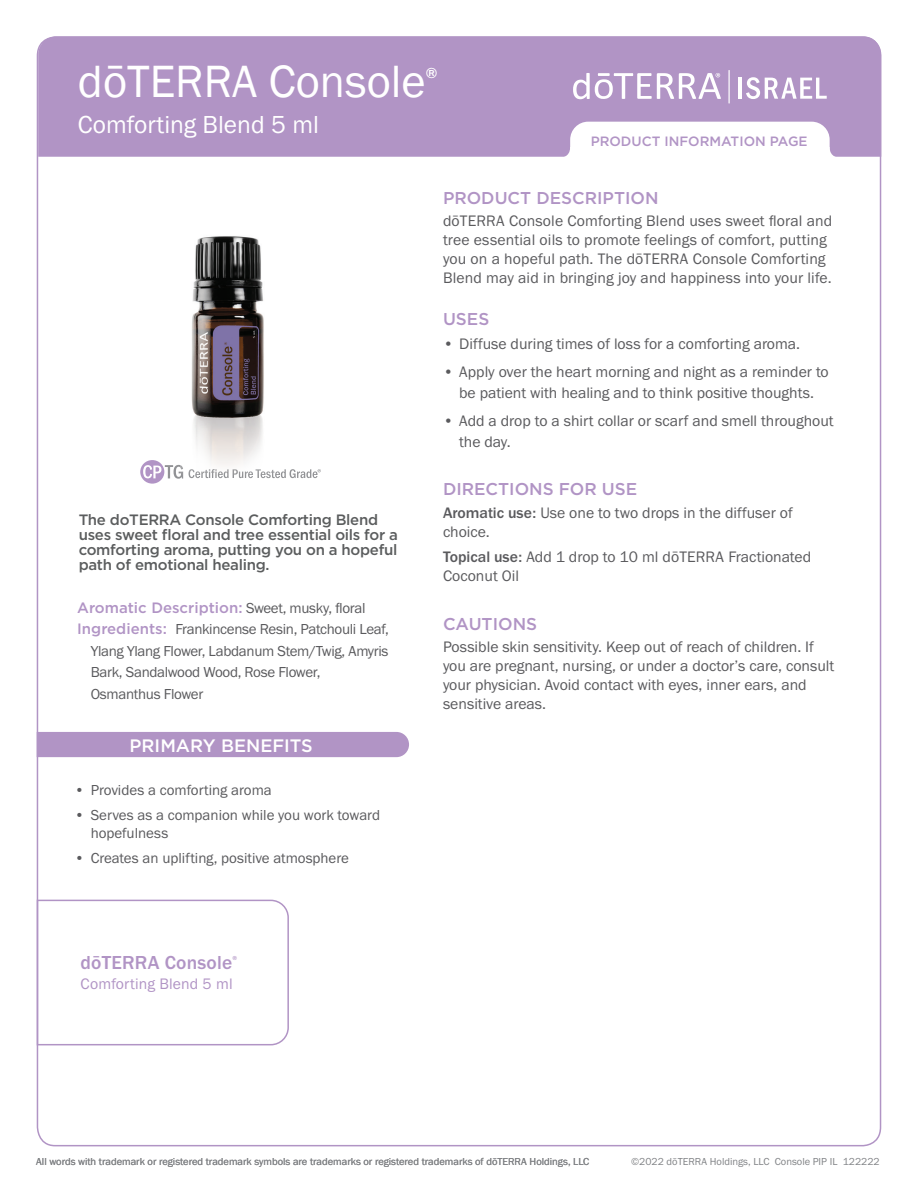
<style>
.page{position:relative;width:918px;height:1188px;background:#fff}
.page>*{position:absolute;margin:0;border:0;box-sizing:border-box;transform-origin:0 0}
.Main_H1{font:46.5px "Franklin Gothic";color:#fff}
.Main_H1-2{font:25.5px "Franklin Gothic URW Boo";color:#fff}
.Tag_H1{font:500 19.5px "Franklin Gothic URW";letter-spacing:.01em;color:#b194c5}
.t1{font:500 18px "Gotham";color:#fff}
.Purple_Headers{font:500 17.1px "Gotham";color:#b194c5}
.Body{font:15.75px "Franklin Gothic URW Boo";color:#5a5a5d}
.Directions_Bold_Attr{font:15.75px/21px "Franklin Gothic URW Boo";color:#5a5a5d}
.Tag_H2{font:15.75px "Franklin Gothic URW Boo";letter-spacing:.01em;color:#b194c5}
.Oil_Attribute_Panel{font:15px "Franklin Gothic URW Boo";letter-spacing:-.02em;color:#5a5a5d}
.Oil_Attribute_Panel-2{font:500 15px/15px "Gotham";letter-spacing:-.02em;color:#5b5d5e}
.Oil_Attribute_Panel-3{font:15px/18px "Franklin Gothic URW Boo";color:#5a5a5d}
.Oil_Attribute_Panel-4{font:500 15px "Gotham";color:#b194c5}
.Main_H1-3{font:500 15px "Franklin Gothic URW";color:#fff}
.t2{font:500 13.5px "Gotham";color:#b194c5}
.t3{font:10.5px "Franklin Gothic URW Boo";color:#808285}
.Tag_H1-2{font:500 6px "Franklin Gothic URW";color:#b194c5}
.s1{font-family:"Franklin Gothic URW Boo";font-weight:400;color:#5a5a5d}
.s2{font-family:"Gotham";font-weight:500;color:#b194c5}
.s3{font-family:"Franklin Gothic URW Con Boo"}
.s4{font-family:"Franklin Gothic URW";font-weight:500}
</style>
<div class="page">
<div style="left:38px;top:36px;width:843px;height:121px;background:#b194c5"></div>
<svg style="left:560px;top:122px;width:280px;height:35px"></svg>
<hr style="left:738px;top:78px;width:4px;height:21px;background:#fff">
<svg style="left:746px;top:77px;width:81px;height:22px"></svg>
<svg style="left:573px;top:73px;width:148px;height:26px"></svg>
<hr style="left:728px;top:70px;width:2px;height:34px;background:#fff">
<svg style="left:140px;top:460px;width:43px;height:24px"></svg>
<svg style="left:189px;top:469px;width:132px;height:9px"></svg>
<div style="left:37px;top:732px;width:372px;height:25px;background:#b194c5"></div>
<svg style="left:36px;top:899px;width:253px;height:147px"></svg>
<img style="left:181px;top:236px;width:94px;height:241px">
<p class="Main_H1" style="left:78px;top:53px;width:349px">dōTERRA Console</p>
<p class="Main_H1-3" style="left:426px;top:64px;width:13px">®</p>
<p class="Main_H1-2" style="left:78px;top:109px;width:243px">Comforting Blend 5 ml</p>
<p class="t2" style="left:591px;top:132px;width:218px">PRODUCT INFORMATION PAGE</p>
<p class="Oil_Attribute_Panel-2" style="left:79px;top:512px;width:321px">The doTERRA Console Comforting Blend uses sweet floral and tree essential oils for a comforting aroma, putting you on a hopeful path of emotional healing.</p>
<p class="Oil_Attribute_Panel-4" style="left:77px;top:598px;width:290px">Aromatic Description: <span class="s1">Sweet, musky, floral</span></p>
<p class="Oil_Attribute_Panel" style="left:77px;top:620px;width:313px"><span class="s2">Ingredients:</span> <span class="s3">α</span> Frankincense Resin, Patchouli Leaf,</p>
<p class="Oil_Attribute_Panel" style="left:91px;top:641px;width:299px">Ylang Ylang Flower, Labdanum Stem/Twig, Amyris</p>
<p class="Oil_Attribute_Panel" style="left:91px;top:663px;width:231px">Bark, Sandalwood Wood, Rose Flower,</p>
<p class="Oil_Attribute_Panel" style="left:91px;top:684px;width:114px">Osmanthus Flower</p>
<p class="t1" style="left:130px;top:734px;width:185px">PRIMARY BENEFITS</p>
<p class="Oil_Attribute_Panel-3" style="left:75px;top:781px;width:199px">• Provides a comforting aroma</p>
<p class="Oil_Attribute_Panel-3" style="left:91px;top:806px;width:291px;text-indent:-16px">• Serves as a companion while you work toward hopefulness</p>
<p class="Oil_Attribute_Panel-3" style="left:75px;top:849px;width:276px">• Creates an uplifting, positive atmosphere</p>
<p class="Tag_H1" style="left:81px;top:951px;width:153px">dōTERRA Console</p>
<p class="Tag_H1-2" style="left:233px;top:955px;width:6px">®</p>
<p class="Tag_H2" style="left:81px;top:974px;width:154px">Comforting Blend 5 ml</p>
<p class="Purple_Headers" style="left:443px;top:187px;width:217px">PRODUCT DESCRIPTION</p>
<p class="Body" style="left:443px;top:211px;width:391px">dōTERRA Console Comforting Blend uses sweet floral and</p>
<p class="Body" style="left:443px;top:230px;width:385px">tree essential oils to promote feelings of comfort, putting</p>
<p class="Body" style="left:443px;top:249px;width:384px">you on a hopeful path. The dōTERRA Console Comforting</p>
<p class="Body" style="left:443px;top:268px;width:390px">Blend may aid in bringing joy and happiness into your life.</p>
<p class="Purple_Headers" style="left:443px;top:308px;width:48px">USES</p>
<p class="Directions_Bold_Attr" style="left:443px;top:333px;width:359px">• Diffuse during times of loss for a comforting aroma.</p>
<p class="Directions_Bold_Attr" style="left:443px;top:361px;width:387px;text-align:center">• Apply over the heart morning and night as a reminder to be patient with healing and to think positive thoughts.</p>
<p class="Directions_Bold_Attr" style="left:459px;top:410px;width:376px;text-indent:-16px">• Add a drop to a shirt collar or scarf and smell throughout the day.</p>
<p class="Purple_Headers" style="left:443px;top:478px;width:196px">DIRECTIONS FOR USE</p>
<p class="Directions_Bold_Attr" style="left:443px;top:503px;width:351px;line-height:18.9px"><span class="s4">Aromatic use:</span> Use one to two drops in the diffuser of choice.</p>
<p class="Directions_Bold_Attr" style="left:443px;top:547px;width:370px;line-height:18.9px"><span class="s4">Topical use:</span> Add 1 drop to 10 ml dōTERRA Fractionated<br>Coconut Oil</p>
<p class="Purple_Headers" style="left:443px;top:613px;width:96px">CAUTIONS</p>
<p class="Body" style="left:443px;top:637px;width:372px">Possible skin sensitivity. Keep out of reach of children. If</p>
<p class="Body" style="left:443px;top:656px;width:393px">you are pregnant, nursing, or under a doctor’s care, consult</p>
<p class="Body" style="left:443px;top:675px;width:365px">your physician. Avoid contact with eyes, inner ears, and</p>
<p class="Body" style="left:443px;top:694px;width:105px">sensitive areas.</p>
<p class="t3" style="left:36px;top:1155px;width:555px">All words with trademark or registered trademark symbols are trademarks or registered trademarks of dōTERRA Holdings, LLC</p>
<p class="t3" style="left:631px;top:1155px;width:250px">©2022 dōTERRA Holdings, LLC Console PIP IL 122222</p>
</div>
